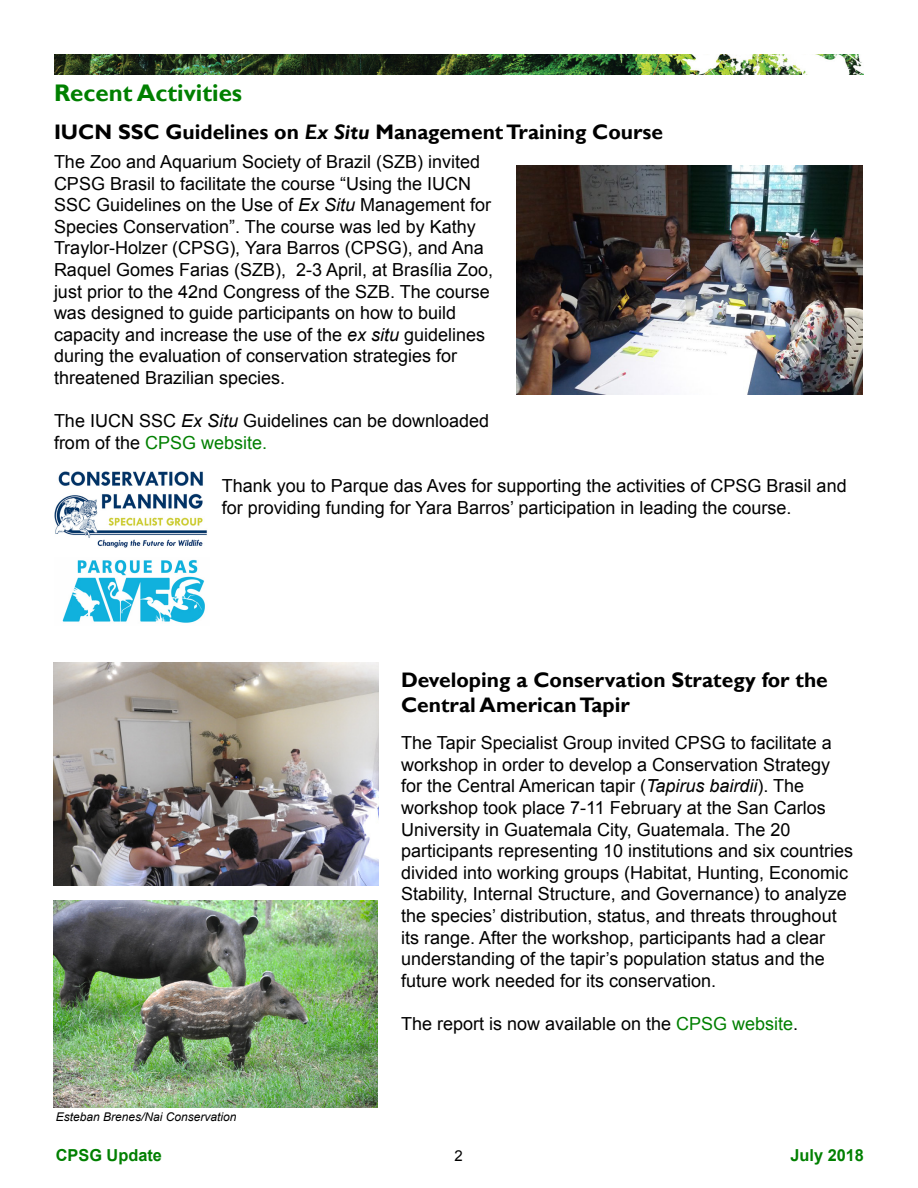
<style>
.page{position:relative;width:918px;height:1188px;background:#fff}
.page>*{position:absolute;margin:0;border:0;box-sizing:border-box;transform-origin:0 0}
.t1{font:700 24px "Gill Sans";color:#008000}
.t2{font:700 21px/25.2px "Gill Sans";color:#000}
.t3{font:18px/21.6px "Arial";color:#000}
.t4{font:700 16.5px "Arial";color:#008000}
.t5{font:15px "Arial";color:#000}
.t6{font:italic 12px "Arial";color:#000}
.s1{font-style:italic}
.s2{color:#008000}
</style>
<div class="page">
<img style="left:54px;top:54px;width:810px;height:20px">
<img style="left:517px;top:165px;width:345px;height:229px">
<img style="left:54px;top:471px;width:153px;height:77px">
<img style="left:62px;top:559px;width:143px;height:64px">
<img style="left:53px;top:662px;width:325px;height:224px">
<img style="left:53px;top:901px;width:325px;height:207px">
<h1 class="t1" style="left:54px;top:78px;width:190px">Recent Activities</h1>
<p class="t2" style="left:54px;top:120px;width:611px">IUCN SSC Guidelines on <span class="s1">Ex Situ</span> Management Training Course</p>
<p class="t3" style="left:54px;top:151px;width:441px">The Zoo and Aquarium Society of Brazil (SZB) invited CPSG Brasil to facilitate the course “Using the IUCN SSC Guidelines on the Use of <span class="s1">Ex Situ</span> Management for Species Conservation”. The course was led by Kathy Traylor-Holzer (CPSG), Yara Barros (CPSG), and Ana Raquel Gomes Farias (SZB), 2-3 April, at Brasília Zoo, just prior to the 42nd Congress of the SZB. The course was designed to guide participants on how to build capacity and increase the use of the <span class="s1">ex situ</span> guidelines during the evaluation of conservation strategies for threatened Brazilian species.</p>
<p class="t3" style="left:54px;top:410px;width:437px">The IUCN SSC <span class="s1">Ex Situ</span> Guidelines can be downloaded from of the <span class="s2">CPSG website.</span></p>
<p class="t3" style="left:222px;top:475px;width:626px">Thank you to Parque das Aves for supporting the activities of CPSG Brasil and for providing funding for Yara Barros’ participation in leading the course.</p>
<p class="t6" style="left:56px;top:1109px;width:182px">Esteban Brenes/Nai Conservation</p>
<p class="t2" style="left:401px;top:668px;width:428px">Developing a Conservation Strategy for the<br>Central American Tapir</p>
<p class="t3" style="left:401px;top:732px;width:454px">The Tapir Specialist Group invited CPSG to facilitate a workshop in order to develop a Conservation Strategy for the Central American tapir (<span class="s1">Tapirus bairdii</span>). The workshop took place 7-11 February at the San Carlos University in Guatemala City, Guatemala. The 20 participants representing 10 institutions and six countries divided into working groups (Habitat, Hunting, Economic Stability, Internal Structure, and Governance) to analyze the species’ distribution, status, and threats throughout its range. After the workshop, participants had a clear understanding of the tapir’s population status and the future work needed for its conservation.</p>
<p class="t3" style="left:401px;top:1013px;width:399px">The report is now available on the <span class="s2">CPSG website</span>.</p>
<p class="t4" style="left:56px;top:1144px;width:108px">CPSG Update</p>
<p class="t5" style="left:454px;top:1146px;width:10px">2</p>
<p class="t4" style="left:790px;top:1144px;width:75px">July 2018</p>
</div>
